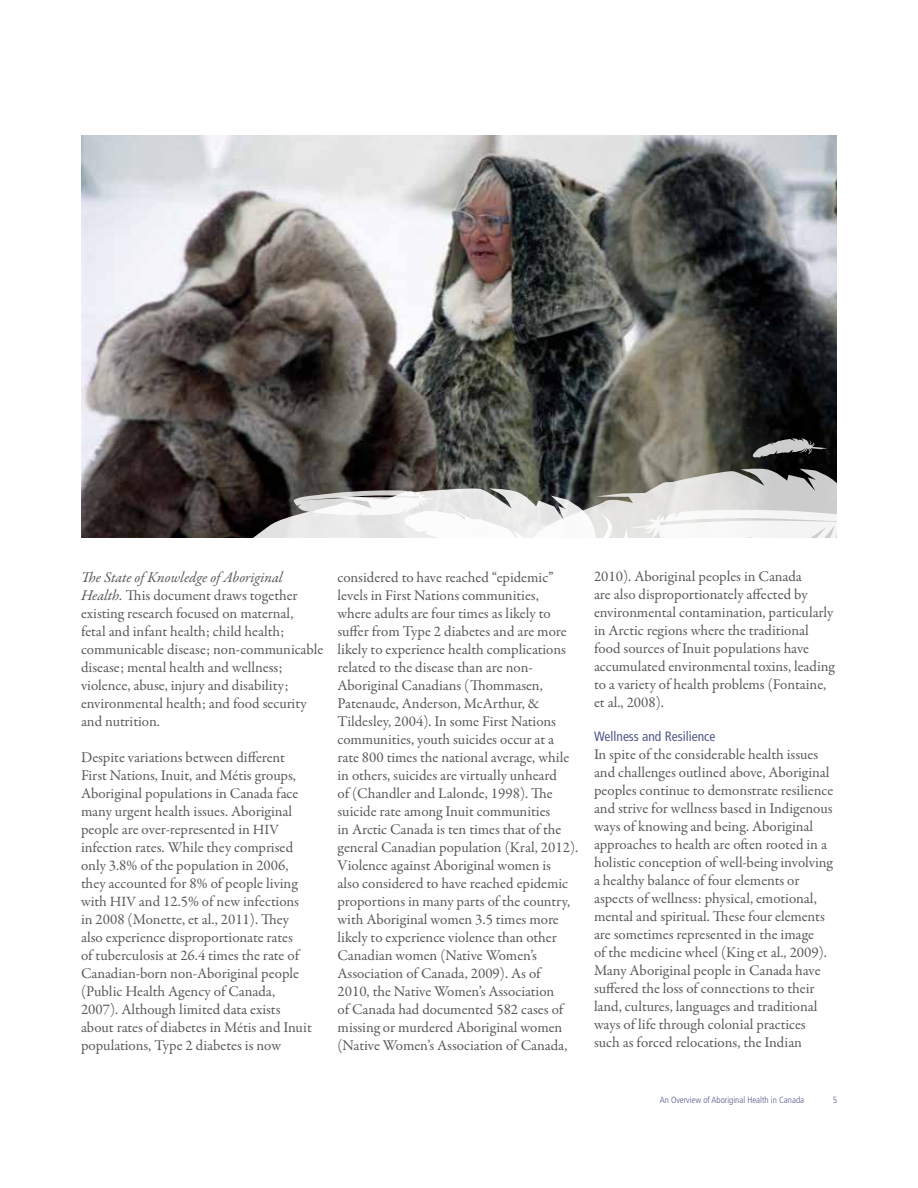
<style>
.page{position:relative;width:918px;height:1188px;background:#fff}
.page>*{position:absolute;margin:0;border:0;box-sizing:border-box;transform-origin:0 0}
.t1{font:15px/18px "Garamond Premr Pro";color:#58595b}
.t2{font:condensed 13.5px "Frutiger";color:#535c8a}
.t3{font:300 condensed 9px "Frutiger";color:#535c8a}
.s1{font-style:italic}
.s2{font-size:14.25px}
</style>
<div class="page">
<img style="left:81px;top:135px;width:756px;height:403px">
<svg style="left:229px;top:487px;width:276px;height:51px"></svg>
<svg style="left:505px;top:468px;width:332px;height:70px"></svg>
<svg style="left:752px;top:438px;width:76px;height:20px;background:#5b5c5c"></svg>
<p class="t1" style="left:81px;top:569px;width:244px"><span class="s1">The State of Knowledge of Aboriginal Health.</span> This document draws together existing research focused on maternal,<br>fetal and infant health; child health; communicable disease; non-communicable disease; mental health and wellness; violence, abuse, injury and disability; environmental health; and food security and nutrition.</p>
<p class="t1" style="left:81px;top:749px;width:232px">Despite variations between different First Nations, Inuit, and Métis groups, Aboriginal populations in Canada face many urgent health issues. Aboriginal people are over-represented in <span class="s2">HIV </span>infection rates. While they comprised only 3.8% of the population in 2006, they accounted for 8% of people living with <span class="s2">HIV</span> and 12.5% of new infections in 2008 (Monette, et al., 2011). They also experience disproportionate rates<br>of tuberculosis at 26.4 times the rate of Canadian-born non-Aboriginal people (Public Health Agency of Canada, 2007). Although limited data exists about rates of diabetes in Métis and Inuit populations, Type 2 diabetes is now</p>
<p class="t1" style="left:338px;top:569px;width:242px">considered to have reached “epidemic” levels in First Nations communities,<br>where adults are four times as likely to suffer from Type 2 diabetes and are more likely to experience health complications related to the disease than are non-Aboriginal Canadians (Thommasen, Patenaude, Anderson, McArthur, &amp; Tildesley, 2004). In some First Nations communities, youth suicides occur at a rate 800 times the national average, while in others, suicides are virtually unheard<br>of (Chandler and Lalonde, 1998). The suicide rate among Inuit communities<br>in Arctic Canada is ten times that of the general Canadian population (Kral, 2012).<br>Violence against Aboriginal women is<br>also considered to have reached epidemic proportions in many parts of the country, with Aboriginal women 3.5 times more likely to experience violence than other Canadian women (Native Women’s Association of Canada, 2009). As of<br>2010, the Native Women’s Association<br>of Canada had documented 582 cases of missing or murdered Aboriginal women (Native Women’s Association of Canada,</p>
<p class="t1" style="left:594px;top:568px;width:242px">2010). Aboriginal peoples in Canada<br>are also disproportionately affected by environmental contamination, particularly in Arctic regions where the traditional food sources of Inuit populations have accumulated environmental toxins, leading to a variety of health problems (Fontaine, et al., 2008).</p>
<p class="t2" style="left:594px;top:729px;width:123px">Wellness and Resilience</p>
<p class="t1" style="left:594px;top:746px;width:241px">In spite of the considerable health issues and challenges outlined above, Aboriginal peoples continue to demonstrate resilience and strive for wellness based in Indigenous ways of knowing and being. Aboriginal approaches to health are often rooted in a holistic conception of well-being involving a healthy balance of four elements or aspects of wellness: physical, emotional, mental and spiritual. These four elements are sometimes represented in the image<br>of the medicine wheel (King et al., 2009).<br>Many Aboriginal people in Canada have suffered the loss of connections to their land, cultures, languages and traditional ways of life through colonial practices such as forced relocations, the Indian</p>
<p class="t3" style="left:660px;top:1095px;width:146px">An Overview of Aboriginal Health in Canada</p>
<p class="t3" style="left:833px;top:1095px;width:6px">5</p>
</div>
